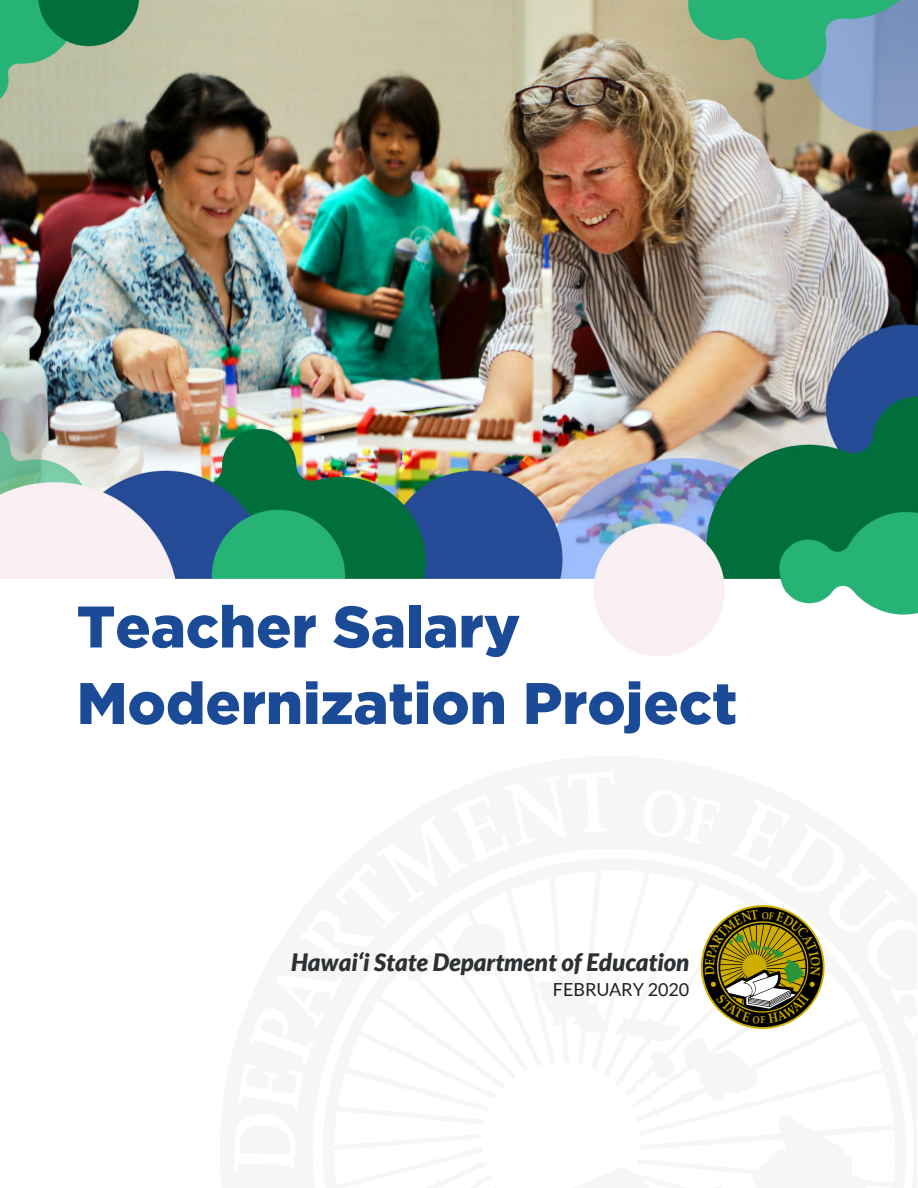
<style>
.page{position:relative;width:918px;height:1188px;background:#fff}
.page>*{position:absolute;margin:0;border:0;box-sizing:border-box;transform-origin:0 0}
.t1{font:900 58.5px "Gotham";color:#1b4b97}
.t2{font:italic 900 24px "Lato Plus";color:#2d3133}
.t3{font:18px "Lato Plus";color:#231f20}
</style>
<div class="page">
<img style="left:1px;top:0;width:916px;height:656px">
<svg style="left:700px;top:910px;width:120px;height:119px"></svg>
<p class="t1" style="left:77px;top:593px;width:445px">Teacher Salary</p>
<p class="t1" style="left:77px;top:669px;width:662px">Modernization Project</p>
<p class="t2" style="left:291px;top:948px;width:400px">Hawai‘i State Department of Education</p>
<p class="t3" style="left:553px;top:980px;width:138px">FEBRUARY 2020</p>
</div>
